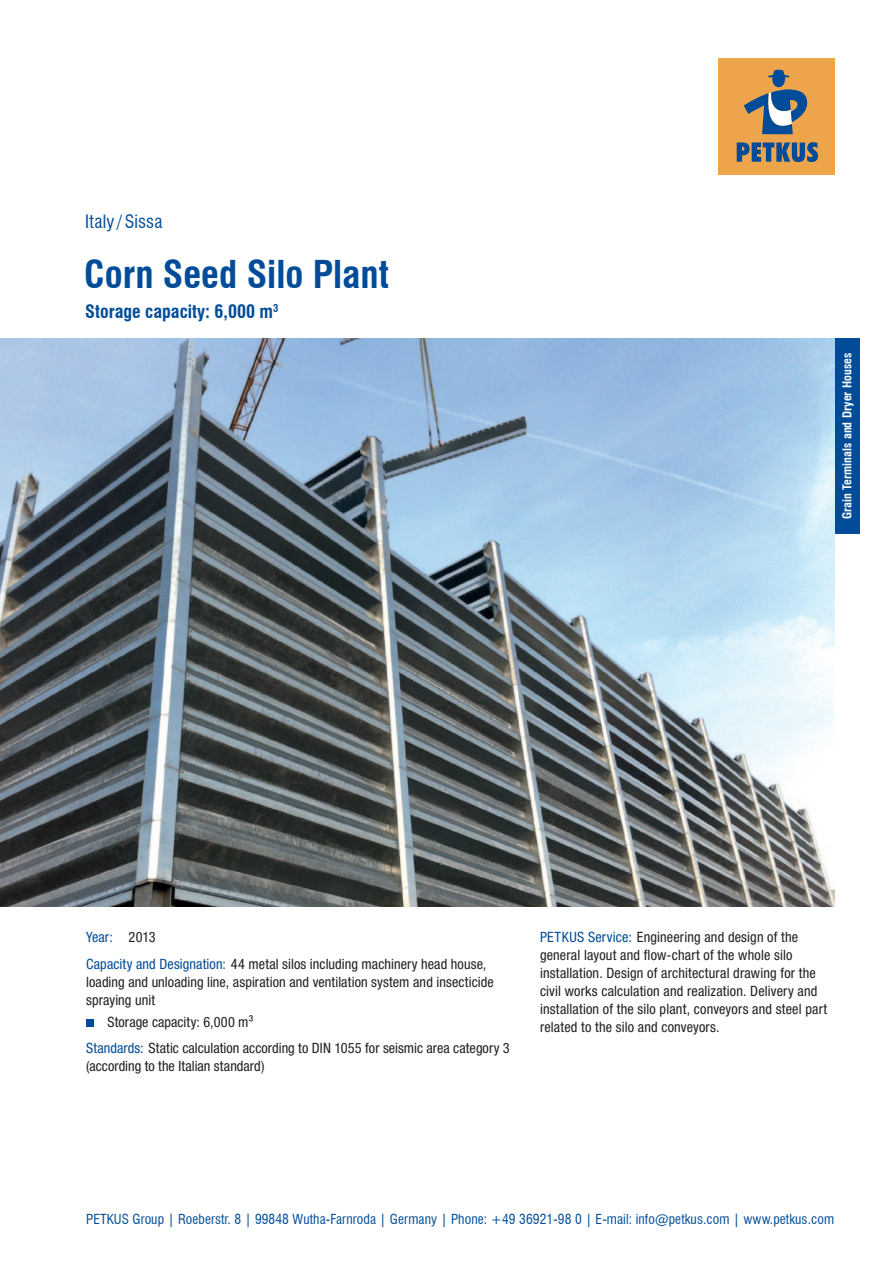
<style>
.page{position:relative;width:893px;height:1263px;background:#fff}
.page>*{position:absolute;margin:0;border:0;box-sizing:border-box;transform-origin:0 0}
.HL_Anlage{font:700 condensed 37.5px "Swiss 721 BT";color:#014c98}
.HL_Anlage-2{font:700 condensed 18px "Swiss 721 BT";color:#014c98}
.HL_Anlage-3{font:condensed 18px "Swiss 721 BT";letter-spacing:.01em;color:#014c98}
.copytext_9p{font:condensed 14.25px "Helvetica Neue LTW1 G";letter-spacing:.01em;color:#231f20}
.copytext_9p-2{font:condensed 14.25px "Helvetica Neue LTW1 G";letter-spacing:.005em;color:#014c98}
.t1{font:condensed 13.5px "Swiss 721 BT";letter-spacing:.005em;color:#014c98}
.t2{font:700 condensed 12px "Swiss 721 BT";letter-spacing:.01em;color:#fff}
.s1{color:#231f20}
.s2{color:#014c98}
</style>
<div class="page">
<div style="left:719px;top:58px;width:116px;height:116px;background:#eea44b"></div>
<svg style="left:744px;top:69px;width:64px;height:65px"></svg>
<svg style="left:737px;top:142px;width:81px;height:20px"></svg>
<div style="left:834px;top:338px;width:26px;height:196px;background:#014c98"></div>
<img style="left:0;top:338px;width:834px;height:568px">
<div style="left:86px;top:1019px;width:8px;height:8px;background:#014c98"></div>
<p class="HL_Anlage-3" style="left:85px;top:211px;width:79px">Italy / Sissa</p>
<p class="HL_Anlage" style="left:84px;top:252px;width:306px">Corn Seed Silo Plant</p>
<p class="HL_Anlage-2" style="left:85px;top:300px;width:194px">Storage capacity: 6,000 m<sup>3</sup></p>
<p class="t2" style="left:840px;top:519px;width:168px;rotate:-90deg">Grain Terminals and Dryer Houses</p>
<p class="copytext_9p-2" style="left:86px;top:928px;width:71px">Year: <span class="s1">2013</span></p>
<p class="copytext_9p" style="left:86px;top:955px;width:402px"><span class="s2">Capacity and Designation:</span> 44 metal silos including machinery head house,</p>
<p class="copytext_9p" style="left:86px;top:973px;width:409px">loading and unloading line, aspiration and ventilation system and insecticide</p>
<p class="copytext_9p" style="left:86px;top:991px;width:71px">spraying unit</p>
<p class="copytext_9p" style="left:107px;top:1013px;width:147px">Storage capacity: 6,000 m³</p>
<p class="copytext_9p" style="left:86px;top:1040px;width:425px"><span class="s2">Standards:</span> Static calculation according to DIN 1055 for seismic area category 3</p>
<p class="copytext_9p" style="left:86px;top:1058px;width:180px">(according to the Italian standard)</p>
<p class="copytext_9p" style="left:540px;top:928px;width:260px"><span class="s2">PETKUS Service:</span> Engineering and design of the</p>
<p class="copytext_9p" style="left:540px;top:946px;width:254px">general layout and flow-chart of the whole silo</p>
<p class="copytext_9p" style="left:540px;top:964px;width:277px">installation. Design of architectural drawing for the</p>
<p class="copytext_9p" style="left:540px;top:982px;width:279px">civil works calculation and realization. Delivery and</p>
<p class="copytext_9p" style="left:540px;top:1000px;width:289px">installation of the silo plant, conveyors and steel part</p>
<p class="copytext_9p" style="left:540px;top:1018px;width:181px">related to the silo and conveyors.</p>
<p class="t1" style="left:86px;top:1211px;width:749px">PETKUS Group | Roeberstr. 8 | 99848 Wutha-Farnroda | Germany | Phone: +49 36921-98 0 | E-mail: info@petkus.com | www.petkus.com</p>
</div>
